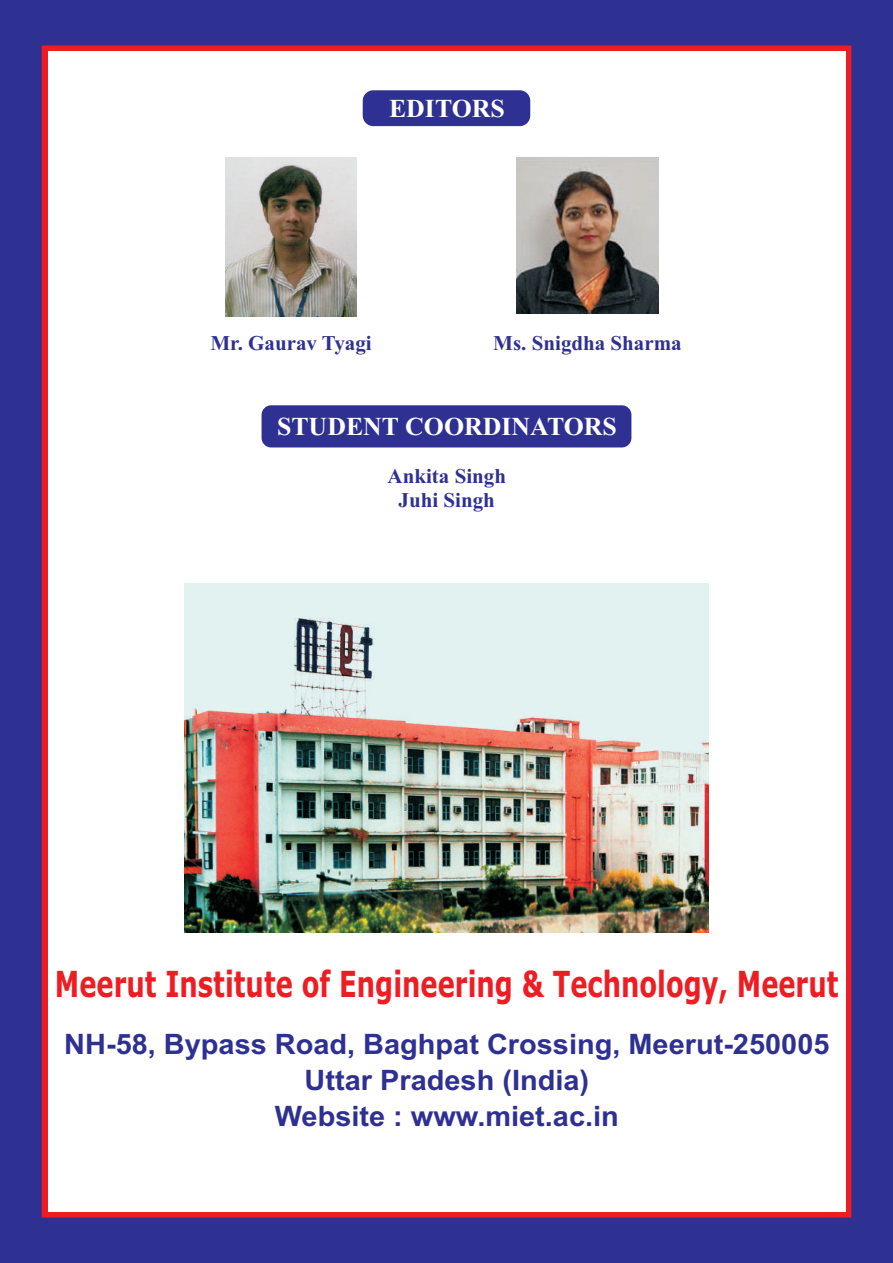
<style>
.page{position:relative;width:893px;height:1263px;background:#2e3092}
.page>*{position:absolute;margin:0;border:0;box-sizing:border-box;transform-origin:0 0}
.t1{font:700 36px "Verdana";color:#ee1d23;scale:.72 1}
.t2{font:700 28.2px/35.8px "Arial";color:#2e3092;text-align:center}
.t3{font:700 25.8px "Times New Roman";color:#fff}
.t4{font:700 21px/23.2px "Times New Roman";color:#2e3092;text-align:center}
</style>
<div class="page">
<div style="left:42px;top:45px;width:809px;height:1172px;border:12px solid #ee1d23"></div>
<div style="left:48px;top:51px;width:797px;height:1160px;background:#fff"></div>
<img style="left:185px;top:583px;width:523px;height:350px">
<div style="left:262px;top:405px;width:369px;height:42px;background:#2e3092;border-radius:9px"></div>
<div style="left:363px;top:90px;width:167px;height:36px;background:#2e3092;border-radius:11px"></div>
<img style="left:517px;top:157px;width:141px;height:157px">
<img style="left:225px;top:157px;width:132px;height:160px">
<p class="t3" style="left:389px;top:99px;width:117px">EDITORS</p>
<p class="t4" style="left:210px;top:334px;width:163px">Mr. Gaurav Tyagi</p>
<p class="t4" style="left:493px;top:334px;width:190px">Ms. Snigdha Sharma</p>
<p class="t3" style="left:277px;top:417px;width:341px">STUDENT COORDINATORS</p>
<p class="t4" style="left:388px;top:467px;width:120px">Ankita Singh<br>Juhi Singh</p>
<p class="t1" style="left:55px;top:970px;width:1090px">Meerut Institute of Engineering &amp; Technology, Meerut</p>
<p class="t2" style="left:64px;top:1029px;width:767px">NH-58, Bypass Road, Baghpat Crossing, Meerut-250005<br>Uttar Pradesh (India)<br>Website : www.miet.ac.in</p>
</div>
